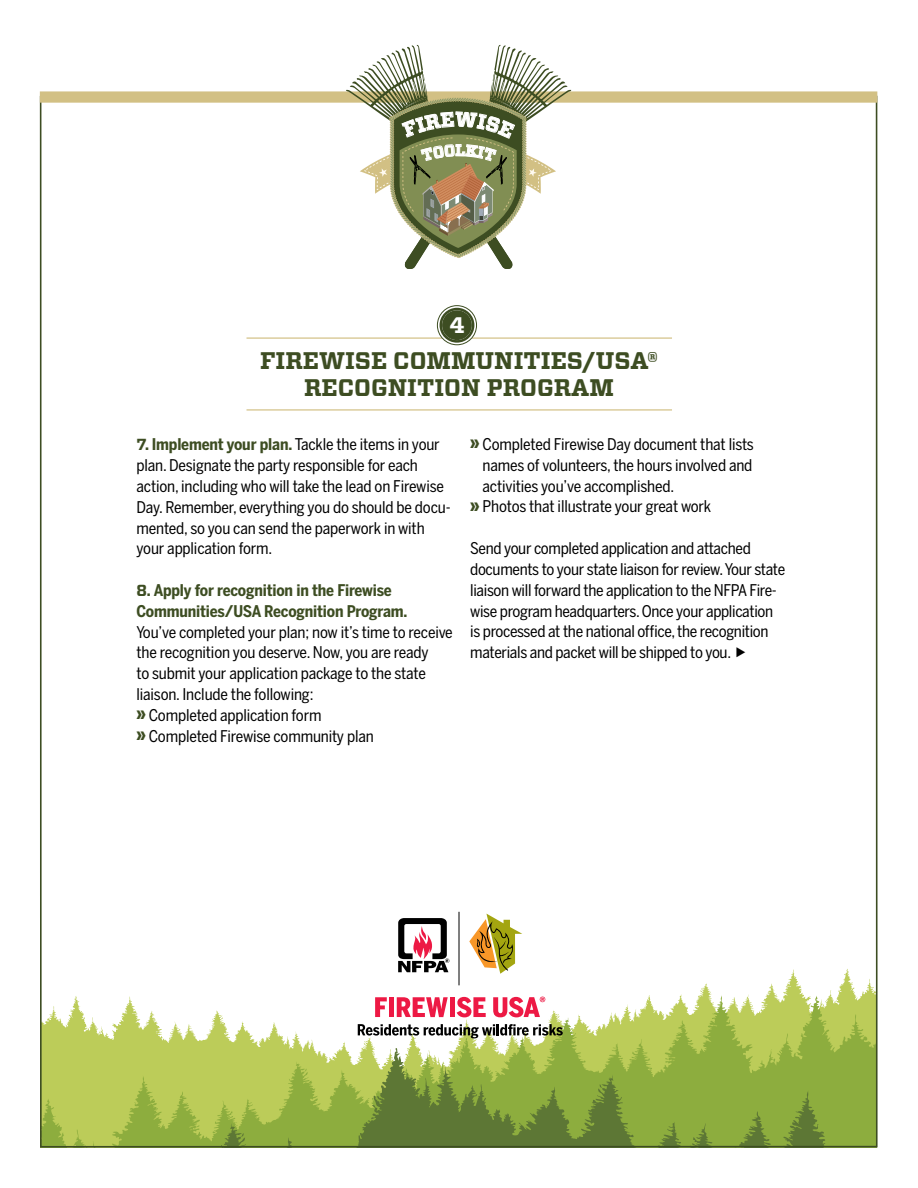
<style>
.page{position:relative;width:918px;height:1188px;background:#fff}
.page>*{position:absolute;margin:0;border:0;box-sizing:border-box;transform-origin:0 0}
.t1{font:700 24px/26.4px "Vitesse";color:#3d4d22;text-align:center}
.t2{font:700 22.5px "Vitesse";color:#fff}
.t3{font:16.05px/20.9px "Benton Sans Condensed";letter-spacing:-.01em;color:#000}
.t4{font:700 16.05px/20.9px "Benton Sans Condensed";letter-spacing:-.01em;color:#3d4d22}
.s1{font-family:"Vitesse";font-weight:700;color:#3d4d22}
.s2{font-weight:700;color:#3d4d22}
.s3{font-family:"Vitesse"}
.s4{font-weight:900;color:#3d4d22}
</style>
<div class="page">
<svg style="left:398px;top:968px;width:477px;height:27px"></svg>
<svg style="left:43px;top:995px;width:832px;height:52px"></svg>
<svg style="left:43px;top:1047px;width:832px;height:98px;background:#96b048"></svg>
<div style="left:40px;top:91px;width:837px;height:12px;background:#d2c084"></div>
<hr style="left:247px;top:337px;width:425px;height:2px;background:#d2c084">
<hr style="left:247px;top:409px;width:425px;height:2px;background:#d2c084">
<div style="left:440px;top:308px;width:34px;height:35px;background:#3d4d22;border-radius:50%"></div>
<div style="left:437px;top:305px;width:40px;height:40px;border:5px solid #fff;border-radius:50%"></div>
<div style="left:437px;top:305px;width:40px;height:40px;border:1px solid #3d4d22;border-radius:50%"></div>
<div style="left:440px;top:308px;width:34px;height:35px;border:3px solid #3d4d22;border-radius:50%"></div>
<svg style="left:469px;top:914px;width:53px;height:60px"></svg>
<svg style="left:398px;top:918px;width:51px;height:54px"></svg>
<hr style="left:459px;top:912px;width:1px;height:73px;background:#000">
<svg style="left:375px;top:997px;width:12px;height:20px"></svg>
<div style="left:389px;top:997px;width:5px;height:20px;background:#ed1944"></div>
<svg style="left:397px;top:997px;width:51px;height:20px"></svg>
<div style="left:450px;top:997px;width:5px;height:20px;background:#ed1944"></div>
<svg style="left:457px;top:997px;width:29px;height:20px"></svg>
<svg style="left:493px;top:997px;width:52px;height:20px"></svg>
<svg style="left:358px;top:1024px;width:205px;height:14px"></svg>
<svg style="left:346px;top:45px;width:225px;height:224px"></svg>
<h2 class="t2" style="left:449px;top:310px;width:17px">4</h2>
<h1 class="t1" style="left:260px;top:348px;width:399px">FIREWISE COMMUNITIES/USA®<br>RECOGNITION PROGRAM</h1>
<p class="t3" style="left:136px;top:434px;width:316px"><span class="s1">7.</span> <span class="s2">Implement your plan.</span> Tackle the items in your plan. Designate the party responsible for each action, including who will take the lead on Firewise Day. Remember, everything you do should be docu&shy;mented, so you can send the paperwork in with your application form.</p>
<p class="t4" style="left:136px;top:580px;width:272px"><span class="s3">8.</span> Apply for recognition in the Firewise<br>Communities/USA Recognition Program.</p>
<p class="t3" style="left:137px;top:621px;width:318px">You’ve completed your plan; now it’s time to receive the recognition you deserve. Now, you are ready<br>to submit your application package to the state liaison. Include the following:<br><span class="s4">»</span> Completed application form<br><span class="s4">»</span> Completed Firewise community plan</p>
<p class="t3" style="left:470px;top:434px;width:285px"><span class="s4">»</span> Completed Firewise Day document that lists</p>
<p class="t3" style="left:483px;top:455px;width:271px">names of volunteers, the hours involved and</p>
<p class="t3" style="left:483px;top:475px;width:193px">activities you’ve accomplished.</p>
<p class="t3" style="left:470px;top:496px;width:243px"><span class="s4">»</span> Photos that illustrate your great work</p>
<p class="t3" style="left:470px;top:538px;width:317px">Send your completed application and attached documents to your state liaison for review. Your state liaison will forward the application to the NFPA Fire&shy;wise program headquarters. Once your application is processed at the national office, the recognition materials and packet will be shipped to you.</p>
</div>
